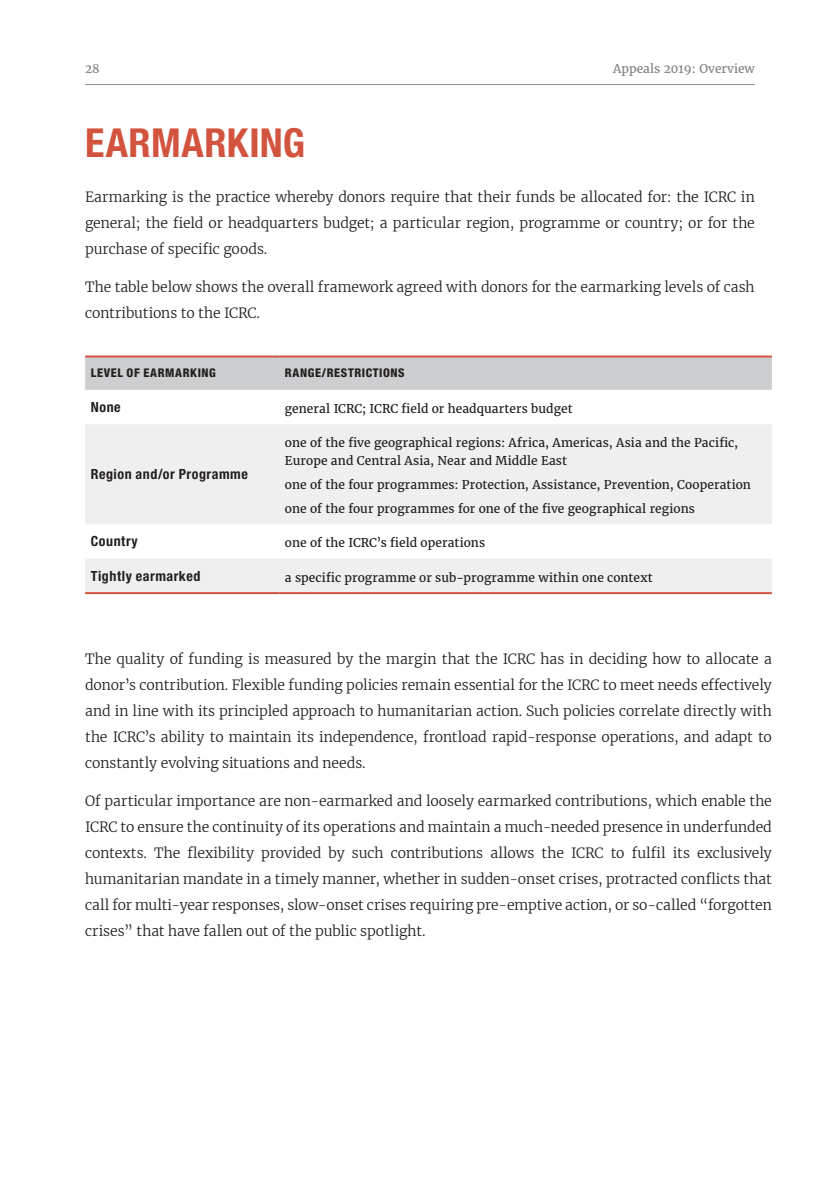
<style>
.page{position:relative;width:840px;height:1191px;background:#fff}
.page>*{position:absolute;margin:0;border:0;box-sizing:border-box;transform-origin:0 0}
.t1{font:700 condensed 40px "Helvetica Neue LT Std";letter-spacing:.015em;color:#d2533e}
.t2{font:300 14px/26px "Merriweather";letter-spacing:-.005em;color:#231f20;text-align:justify}
.t3{font:700 condensed 14px "Helvetica Neue LT Std";letter-spacing:.04em;color:#231f20}
.t4{font:12px/18px "Merriweather";letter-spacing:.005em;color:#231f20}
.t5{font:800 condensed 12px "Helvetica Neue LT Std";letter-spacing:.05em;color:#231f20}
.t6{font:12px "Merriweather";color:#808285}
</style>
<div class="page">
<hr style="left:85px;top:84px;width:669px;height:1px;background:#8a8c8f">
<div style="left:85px;top:357px;width:686px;height:33px;background:#cdced0"></div>
<svg style="left:85px;top:424px;width:686px;height:168px;fill:#efeff0"></svg>
<hr style="left:85px;top:355px;width:194px;height:2px;background:#d2533e">
<hr style="left:279px;top:355px;width:492px;height:2px;background:#d2533e">
<hr style="left:85px;top:592px;width:194px;height:2px;background:#d2533e">
<hr style="left:279px;top:592px;width:492px;height:2px;background:#d2533e">
<p class="t6" style="left:85px;top:60px;width:16px">28</p>
<p class="t6" style="left:613px;top:60px;width:143px">Appeals 2019: Overview</p>
<h1 class="t1" style="left:85px;top:119px;width:221px">EARMARKING</h1>
<p class="t2" style="left:85px;top:184px;width:670px">Earmarking is the practice whereby donors require that their funds be allocated for: the ICRC in general; the field or headquarters budget; a particular region, programme or country; or for the purchase of specific goods.</p>
<p class="t2" style="left:85px;top:273px;width:670px">The table below shows the overall framework agreed with donors for the earmarking levels of cash contributions to the ICRC.</p>
<p class="t5" style="left:91px;top:366px;width:126px">LEVEL OF EARMARKING</p>
<p class="t5" style="left:285px;top:366px;width:121px">RANGE/RESTRICTIONS</p>
<p class="t3" style="left:91px;top:398px;width:31px">None</p>
<p class="t4" style="left:285px;top:399px;width:289px">general ICRC; ICRC field or headquarters budget</p>
<p class="t3" style="left:91px;top:466px;width:158px">Region and/or Programme</p>
<p class="t4" style="left:285px;top:434px;width:454px">one of the five geographical regions: Africa, Americas, Asia and the Pacific,<br>Europe and Central Asia, Near and Middle East</p>
<p class="t4" style="left:285px;top:473px;width:467px;line-height:23.6px">one of the four programmes: Protection, Assistance, Prevention, Cooperation one of the four programmes for one of the five geographical regions</p>
<p class="t3" style="left:91px;top:533px;width:48px">Country</p>
<p class="t4" style="left:285px;top:534px;width:202px">one of the ICRC’s field operations</p>
<p class="t3" style="left:91px;top:567px;width:111px">Tightly earmarked</p>
<p class="t4" style="left:285px;top:568px;width:369px">a specific programme or sub-programme within one context</p>
<p class="t2" style="left:85px;top:646px;width:688px">The quality of funding is measured by the margin that the ICRC has in deciding how to allocate a donor’s contribution. Flexible funding policies remain essential for the ICRC to meet needs effectively and in line with its principled approach to humanitarian action. Such policies correlate directly with the ICRC’s ability to maintain its independence, frontload rapid-response operations, and adapt to constantly evolving situations and needs.</p>
<p class="t2" style="left:85px;top:787px;width:688px">Of particular importance are non-earmarked and loosely earmarked contributions, which enable the ICRC to ensure the continuity of its operations and maintain a much-needed presence in underfunded contexts. The flexibility provided by such contributions allows the ICRC to fulfil its exclusively humanitarian mandate in a timely manner, whether in sudden-onset crises, protracted conflicts that call for multi-year responses, slow-onset crises requiring pre-emptive action, or so-called “forgotten crises” that have fallen out of the public spotlight.</p>
</div>
